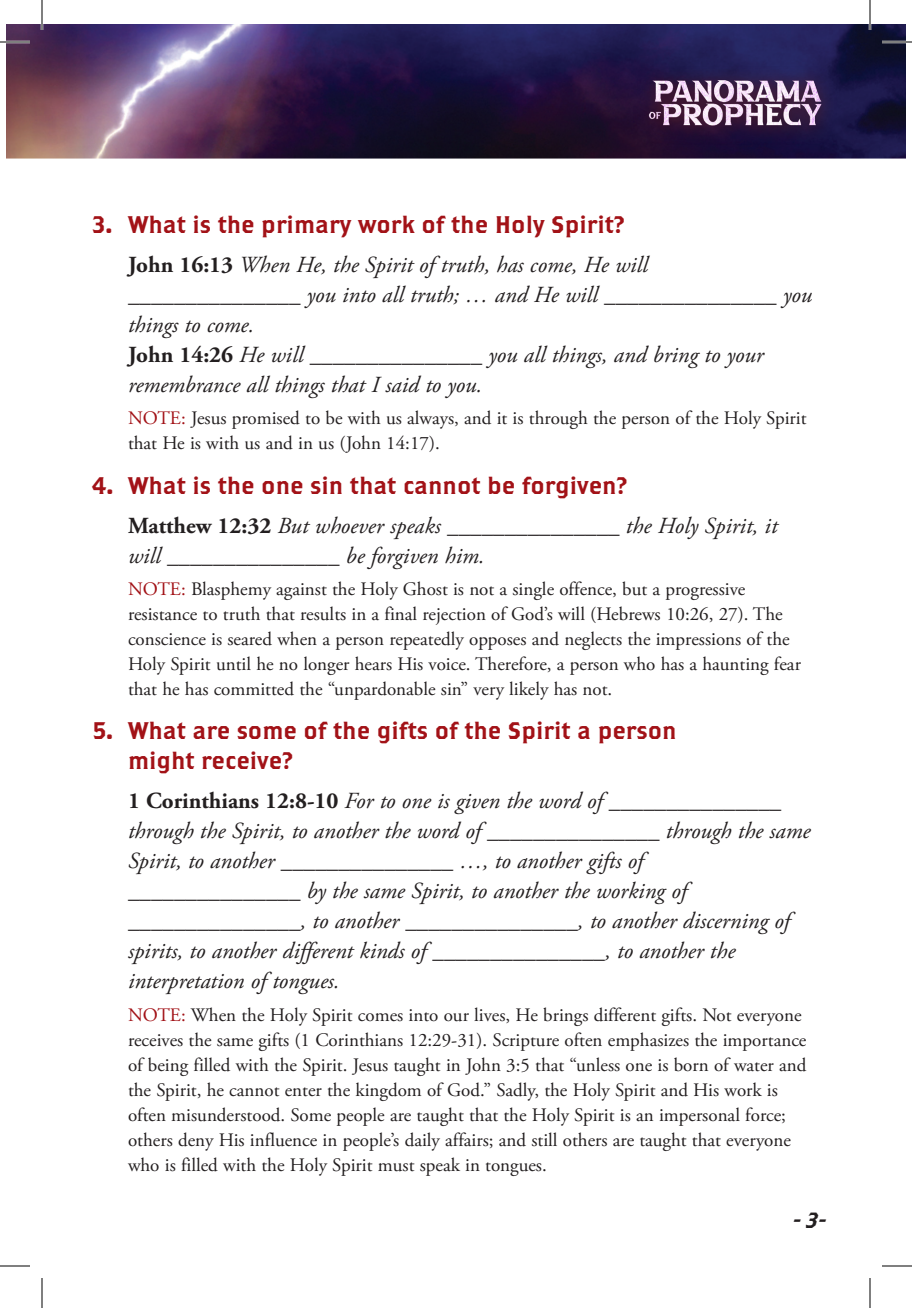
<style>
.page{position:relative;width:912px;height:1308px;background:#fff}
.page>*{position:absolute;margin:0;border:0;box-sizing:border-box;transform-origin:0 0}
.QUESTION{font:24px/30px "Brothers OT";color:#a21217}
.VERSES{font:italic 23px/30px "Adobe Garamond Pro";color:#231f20}
.t1{font:22px "Brothers OT Super Slant";color:#231f20}
.NOTE{font:19px/25px "Adobe Garamond Pro";color:#231f20}
.s1{font-weight:700;font-style:normal}
.s2{color:#a21217}
</style>
<div class="page">
<img style="left:6px;top:24px;width:900px;height:134px">
<img style="left:628px;top:60px;width:212px;height:92px">
<hr style="left:0;top:41px;width:30px;height:2px;background:#fff">
<hr style="left:882px;top:41px;width:30px;height:2px;background:#fff">
<hr style="left:41px;top:0;width:2px;height:30px;background:#fff">
<hr style="left:869px;top:0;width:2px;height:30px;background:#fff">
<hr style="left:0;top:42px;width:30px;height:1px;background:#000">
<hr style="left:882px;top:42px;width:30px;height:1px;background:#000">
<hr style="left:0;top:1266px;width:30px;height:1px;background:#000">
<hr style="left:882px;top:1266px;width:30px;height:1px;background:#000">
<hr style="left:42px;top:0;width:1px;height:30px;background:#000">
<hr style="left:42px;top:1278px;width:1px;height:30px;background:#000">
<hr style="left:870px;top:0;width:1px;height:30px;background:#000">
<hr style="left:870px;top:1278px;width:1px;height:30px;background:#000">
<p class="QUESTION" style="left:92px;top:211px;width:534px">3. What is the primary work of the Holy Spirit?</p>
<p class="VERSES" style="left:128px;top:251px;width:686px"><span class="s1">John 16:13</span> When He, the Spirit of truth, has come, He will _______________ you into all truth; … and He will _______________ you things to come.</p>
<p class="VERSES" style="left:128px;top:341px;width:637px"><span class="s1">John 14:26</span> He will _______________ you all things, and bring to your remembrance all things that I said to you.</p>
<p class="NOTE" style="left:128px;top:407px;width:680px"><span class="s2">NOTE:</span> Jesus promised to be with us always, and it is through the person of the Holy Spirit that He is with us and in us (John 14:17).</p>
<p class="QUESTION" style="left:92px;top:472px;width:537px">4. What is the one sin that cannot be forgiven?</p>
<p class="VERSES" style="left:128px;top:511px;width:651px"><span class="s1">Matthew 12:32</span> But whoever speaks _______________ the Holy Spirit, it will _______________ be forgiven him.</p>
<p class="NOTE" style="left:128px;top:577px;width:674px"><span class="s2">NOTE:</span> Blasphemy against the Holy Ghost is not a single offence, but a progressive resistance to truth that results in a final rejection of God’s will (Hebrews 10:26, 27). The conscience is seared when a person repeatedly opposes and neglects the impressions of the Holy Spirit until he no longer hears His voice. Therefore, a person who has a haunting fear that he has committed the “unpardonable sin” very likely has not.</p>
<p class="QUESTION" style="left:128px;top:717px;width:550px;text-indent:-36px">5. What are some of the gifts of the Spirit a person might receive?</p>
<p class="VERSES" style="left:128px;top:787px;width:684px"><span class="s1">1 Corinthians 12:8-10</span> For to one is given the word of _______________ through the Spirit, to another the word of _______________ through the same Spirit, to another _______________ …, to another gifts of _______________ by the same Spirit, to another the working of _______________, to another _______________, to another discerning of spirits, to another different kinds of _______________, to another the interpretation of tongues.</p>
<p class="NOTE" style="left:128px;top:1003px;width:680px"><span class="s2">NOTE:</span> When the Holy Spirit comes into our lives, He brings different gifts. Not everyone receives the same gifts (1 Corinthians 12:29-31). Scripture often emphasizes the importance of being filled with the Spirit. Jesus taught in John 3:5 that “unless one is born of water and the Spirit, he cannot enter the kingdom of God.” Sadly, the Holy Spirit and His work is often misunderstood. Some people are taught that the Holy Spirit is an impersonal force; others deny His influence in people’s daily affairs; and still others are taught that everyone who is filled with the Holy Spirit must speak in tongues.</p>
<p class="t1" style="left:793px;top:1210px;width:35px">- 3-</p>
</div>
